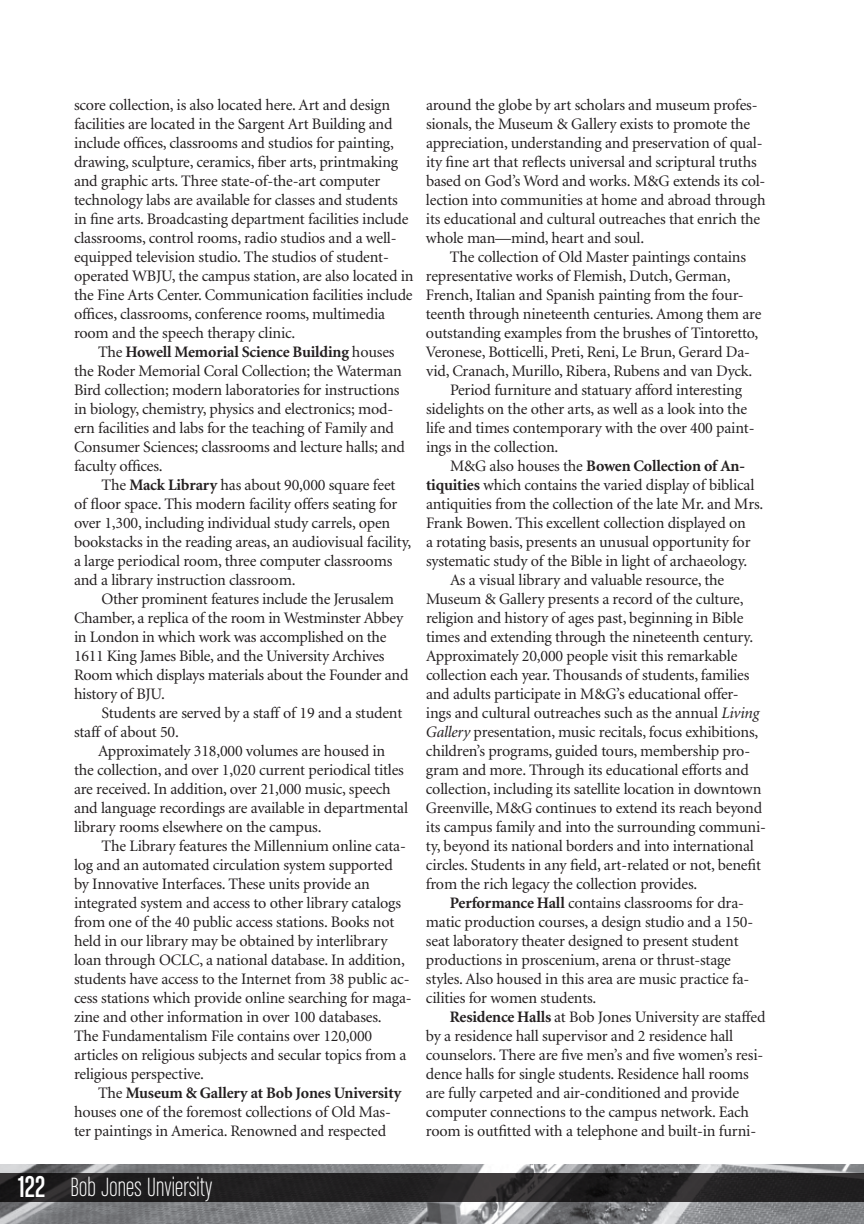
<style>
.page{position:relative;width:864px;height:1224px;background:#fff}
.page>*{position:absolute;margin:0;border:0;box-sizing:border-box;transform-origin:0 0}
.t1{font:32px "Chalet Comprime Cologne Sixty";color:#fff}
.table_text{font:28px "Chalet Comprime Milan Sixty";letter-spacing:.01em;color:#fff}
.Body_Text{font:16px/19px "Minion";letter-spacing:-.01em;color:#231f20}
.s1{font-weight:700}
.s2{font-style:italic}
</style>
<div class="page">
<img style="left:0;top:1165px;width:864px;height:59px">
<svg style="left:0;top:1173px;width:864px;height:29px;background:#232122"></svg>
<p class="Body_Text" style="left:74px;top:96px;width:341px">score collection, is also located here. Art and design facilities are located in the Sargent Art Building and include offices, classrooms and studios for painting, drawing, sculpture, ceramics, fiber arts, printmaking and graphic arts. Three state-of-the-art computer technology labs are available for classes and students in fine arts. Broadcasting department facilities include classrooms, control rooms, radio studios and a well&shy;equipped television studio. The studios of student&shy;operated WBJU, the campus station, are also located in the Fine Arts Center. Communication facilities include offices, classrooms, conference rooms, multimedia room and the speech therapy clinic.</p>
<p class="Body_Text" style="left:74px;top:343px;width:333px;text-indent:24px">The <span class="s1">Howell Memorial Science Building</span> houses the Roder Memorial Coral Collection; the Waterman Bird collection; modern laboratories for instructions in biology, chemistry, physics and electronics; mod&shy;ern facilities and labs for the teaching of Family and Consumer Sciences; classrooms and lecture halls; and faculty offices.</p>
<p class="Body_Text" style="left:74px;top:476px;width:339px;text-indent:27px">The <span class="s1">Mack Library</span> has about 90,000 square feet of floor space. This modern facility offers seating for over 1,300, including individual study carrels, open bookstacks in the reading areas, an audiovisual facility, a large periodical room, three computer classrooms and a library instruction classroom.</p>
<p class="Body_Text" style="left:74px;top:590px;width:336px;text-indent:27px">Other prominent features include the Jerusalem Chamber, a replica of the room in Westminster Abbey in London in which work was accomplished on the 1611 King James Bible, and the University Archives Room which displays materials about the Founder and history of BJU.</p>
<p class="Body_Text" style="left:74px;top:704px;width:330px;text-indent:27px">Students are served by a staff of 19 and a student staff of about 50.</p>
<p class="Body_Text" style="left:74px;top:742px;width:336px;text-indent:24px">Approximately 318,000 volumes are housed in the collection, and over 1,020 current periodical titles are received. In addition, over 21,000 music, speech and language recordings are available in departmental library rooms elsewhere on the campus.</p>
<p class="Body_Text" style="left:74px;top:837px;width:339px;text-indent:27px">The Library features the Millennium online cata&shy;log and an automated circulation system supported by Innovative Interfaces. These units provide an integrated system and access to other library catalogs from one of the 40 public access stations. Books not held in our library may be obtained by interlibrary loan through OCLC, a national database. In addition, students have access to the Internet from 38 public ac&shy;cess stations which provide online searching for maga&shy;zine and other information in over 100 databases.<br>The Fundamentalism File contains over 120,000 articles on religious subjects and secular topics from a religious perspective.</p>
<p class="Body_Text" style="left:74px;top:1084px;width:329px;text-indent:24px">The <span class="s1">Museum &amp; Gallery at Bob Jones University </span>houses one of the foremost collections of Old Mas&shy;ter paintings in America. Renowned and respected</p>
<p class="Body_Text" style="left:426px;top:96px;width:341px">around the globe by art scholars and museum profes&shy;sionals, the Museum &amp; Gallery exists to promote the appreciation, understanding and preservation of qual&shy;ity fine art that reflects universal and scriptural truths based on God’s Word and works. M&amp;G extends its col&shy;lection into communities at home and abroad through its educational and cultural outreaches that enrich the whole man—mind, heart and soul.</p>
<p class="Body_Text" style="left:426px;top:248px;width:337px;text-indent:24px">The collection of Old Master paintings contains representative works of Flemish, Dutch, German, French, Italian and Spanish painting from the four&shy;teenth through nineteenth centuries. Among them are outstanding examples from the brushes of Tintoretto, Veronese, Botticelli, Preti, Reni, Le Brun, Gerard Da&shy;vid, Cranach, Murillo, Ribera, Rubens and van Dyck.</p>
<p class="Body_Text" style="left:426px;top:381px;width:330px;text-indent:24px">Period furniture and statuary afford interesting sidelights on the other arts, as well as a look into the life and times contemporary with the over 400 paint&shy;ings in the collection.</p>
<p class="Body_Text" style="left:426px;top:457px;width:339px;text-indent:24px">M&amp;G also houses the <span class="s1">Bowen Collection of An&shy;tiquities</span> which contains the varied display of biblical antiquities from the collection of the late Mr. and Mrs.<br>Frank Bowen. This excellent collection displayed on<br>a rotating basis, presents an unusual opportunity for systematic study of the Bible in light of archaeology.</p>
<p class="Body_Text" style="left:426px;top:571px;width:342px;text-indent:24px">As a visual library and valuable resource, the Museum &amp; Gallery presents a record of the culture, religion and history of ages past, beginning in Bible times and extending through the nineteenth century.<br>Approximately 20,000 people visit this remarkable collection each year. Thousands of students, families and adults participate in M&amp;G’s educational offer&shy;ings and cultural outreaches such as the annual <span class="s2">Living Gallery</span> presentation, music recitals, focus exhibitions, children’s programs, guided tours, membership pro&shy;gram and more. Through its educational efforts and collection, including its satellite location in downtown Greenville, M&amp;G continues to extend its reach beyond its campus family and into the surrounding communi&shy;ty, beyond its national borders and into international circles. Students in any field, art-related or not, benefit from the rich legacy the collection provides.</p>
<p class="Body_Text" style="left:426px;top:894px;width:329px;text-indent:24px"><span class="s1">Performance Hall</span> contains classrooms for dra&shy;matic production courses, a design studio and a 150- seat laboratory theater designed to present student productions in proscenium, arena or thrust-stage styles. Also housed in this area are music practice fa&shy;cilities for women students.</p>
<p class="Body_Text" style="left:426px;top:1008px;width:341px;text-indent:24px"><span class="s1">Residence Halls</span> at Bob Jones University are staffed by a residence hall supervisor and 2 residence hall counselors. There are five men’s and five women’s resi&shy;dence halls for single students. Residence hall rooms are fully carpeted and air-conditioned and provide computer connections to the campus network. Each room is outfitted with a telephone and built-in furni-</p>
<p class="t1" style="left:18px;top:1169px;width:29px">122</p>
<p class="table_text" style="left:70px;top:1172px;width:143px">Bob Jones Unviersity</p>
</div>
